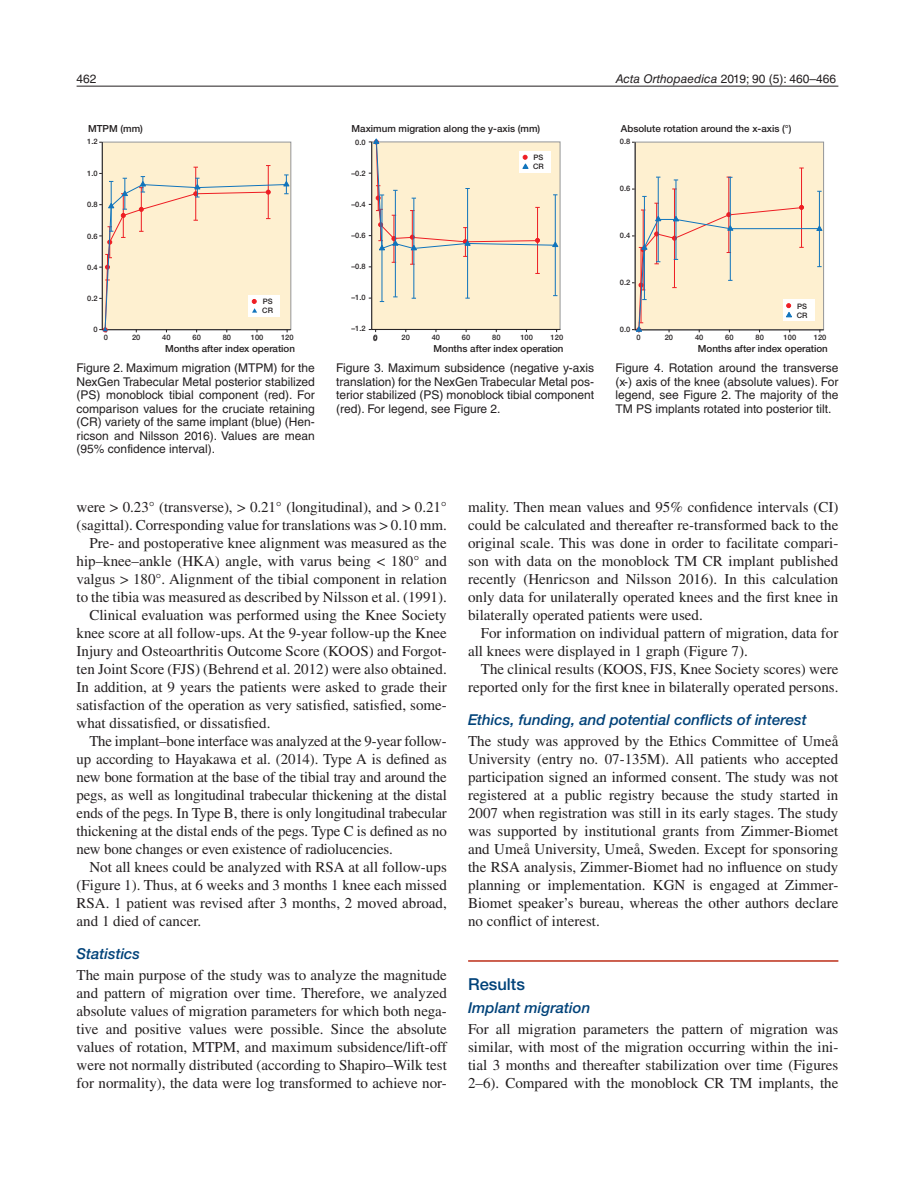
<style>
.page{position:relative;width:915px;height:1191px;background:#fff}
.page>*{position:absolute;margin:0;border:0;box-sizing:border-box;transform-origin:0 0}
.t1{font:500 16.5px "Helvetica Neue LTW1 G";color:#004279}
.t2{font:15px/18px "Times LT Std";color:#231f20;text-align:justify}
.t3{font:italic 500 15px "Helvetica Neue LTW1 G";color:#004279}
.t4{font:12px/13.5px "Helvetica LT Std";color:#231f20;text-align:justify}
.t5{font:500 9.75px "Helvetica Neue LTW1 G";color:#231f20}
.t6{font:500 7.5px/9px "Helvetica Neue LTW1 G";color:#231f20}
.s1{font-style:italic}
</style>
<div class="page">
<hr style="left:77px;top:86px;width:761px;height:1px;background:#231f20">
<hr style="left:468px;top:960px;width:370px;height:1px;background:#bc2e18">
<svg style="left:99px;top:141px;width:192px;height:191px;background:#f5e6cb"></svg>
<svg style="left:368px;top:138px;width:192px;height:194px;background:#f4e7cd"></svg>
<hr style="left:467px;top:189px;width:1px;height:109px;background:#1074bc">
<svg style="left:632px;top:142px;width:192px;height:190px;background:#f4e4c9"></svg>
<p class="t4" style="left:77px;top:72px;width:22px">462</p>
<p class="t4" style="left:615px;top:72px;width:222px"><span class="s1">Acta Orthopaedica</span> 2019; 90 (5): 460–466</p>
<p class="t5" style="left:88px;top:122px;width:56px">MTPM (mm)</p>
<p class="t6" style="left:87px;top:137px;width:12px">1.2</p>
<p class="t6" style="left:87px;top:168px;width:12px">1.0</p>
<p class="t6" style="left:87px;top:200px;width:12px">0.8</p>
<p class="t6" style="left:87px;top:231px;width:12px">0.6</p>
<p class="t6" style="left:87px;top:263px;width:12px">0.4</p>
<p class="t6" style="left:87px;top:294px;width:12px">0.2</p>
<p class="t6" style="left:93px;top:325px;width:6px">0</p>
<p class="t6" style="left:262px;top:297px;width:12px">PS<br>CR</p>
<p class="t6" style="left:104px;top:333px;width:6px">0</p>
<p class="t6" style="left:132px;top:333px;width:10px">20</p>
<p class="t6" style="left:162px;top:333px;width:10px">40</p>
<p class="t6" style="left:192px;top:333px;width:10px">60</p>
<p class="t6" style="left:223px;top:333px;width:10px">80</p>
<p class="t6" style="left:251px;top:333px;width:14px">100</p>
<p class="t6" style="left:281px;top:333px;width:14px">120</p>
<p class="t5" style="left:165px;top:343px;width:131px">Months after index operation</p>
<p class="t5" style="left:351px;top:122px;width:190px">Maximum migration along the y-axis (mm)</p>
<p class="t6" style="left:355px;top:137px;width:12px">0.0</p>
<p class="t6" style="left:351px;top:169px;width:16px">–0.2</p>
<p class="t6" style="left:351px;top:200px;width:16px">–0.4</p>
<p class="t6" style="left:351px;top:231px;width:16px">–0.6</p>
<p class="t6" style="left:351px;top:262px;width:16px">–0.8</p>
<p class="t6" style="left:351px;top:293px;width:16px">–1.0</p>
<p class="t6" style="left:351px;top:324px;width:16px">–1.2</p>
<p class="t6" style="left:533px;top:153px;width:12px">PS<br>CR</p>
<p class="t6" style="left:373px;top:333px;width:6px">0</p>
<p class="t6" style="left:401px;top:333px;width:10px">20</p>
<p class="t6" style="left:431px;top:333px;width:10px">40</p>
<p class="t6" style="left:462px;top:333px;width:10px">60</p>
<p class="t6" style="left:492px;top:333px;width:10px">80</p>
<p class="t6" style="left:520px;top:333px;width:14px">100</p>
<p class="t6" style="left:550px;top:333px;width:14px">120</p>
<p class="t5" style="left:433px;top:343px;width:131px">Months after index operation</p>
<p class="t5" style="left:620px;top:122px;width:172px">Absolute rotation around the x-axis (°)</p>
<p class="t6" style="left:619px;top:137px;width:12px">0.8</p>
<p class="t6" style="left:619px;top:184px;width:12px">0.6</p>
<p class="t6" style="left:619px;top:231px;width:12px">0.4</p>
<p class="t6" style="left:619px;top:278px;width:12px">0.2</p>
<p class="t6" style="left:619px;top:325px;width:12px">0.0</p>
<p class="t6" style="left:796px;top:301px;width:12px">PS<br>CR</p>
<p class="t6" style="left:636px;top:333px;width:6px">0</p>
<p class="t6" style="left:664px;top:333px;width:10px">20</p>
<p class="t6" style="left:694px;top:333px;width:10px">40</p>
<p class="t6" style="left:725px;top:333px;width:10px">60</p>
<p class="t6" style="left:755px;top:333px;width:10px">80</p>
<p class="t6" style="left:783px;top:333px;width:14px">100</p>
<p class="t6" style="left:813px;top:333px;width:14px">120</p>
<p class="t5" style="left:697px;top:343px;width:131px">Months after index operation</p>
<p class="t4" style="left:77px;top:361px;width:240px">Figure 2. Maximum migration (MTPM) for the NexGen Trabecular Metal posterior stabilized (PS) monoblock tibial component (red). For comparison values for the cruciate retaining (CR) variety of the same implant (blue) (Hen&shy;ricson and Nilsson 2016). Values are mean (95% confidence interval).</p>
<p class="t4" style="left:336px;top:361px;width:259px">Figure 3. Maximum subsidence (negative y-axis translation) for the NexGen Trabecular Metal pos&shy;terior stabilized (PS) monoblock tibial component (red). For legend, see Figure 2.</p>
<p class="t4" style="left:615px;top:361px;width:224px">Figure 4. Rotation around the transverse (x-) axis of the knee (absolute values). For legend, see Figure 2. The majority of the TM PS implants rotated into posterior tilt.</p>
<p class="t2" style="left:77px;top:497px;width:371px">were &gt; 0.23° (transverse), &gt; 0.21° (longitudinal), and &gt; 0.21°</p>
<p class="t2" style="left:77px;top:515px;width:371px">(sagittal). Corresponding value for translations was &gt; 0.10 mm.</p>
<p class="t2" style="left:89px;top:533px;width:359px">Pre- and postoperative knee alignment was measured as the</p>
<p class="t2" style="left:77px;top:551px;width:371px">hip–knee–ankle (HKA) angle, with varus being &lt; 180° and</p>
<p class="t2" style="left:77px;top:569px;width:371px">valgus &gt; 180°. Alignment of the tibial component in relation</p>
<p class="t2" style="left:77px;top:587px;width:371px">to the tibia was measured as described by Nilsson et al. (1991).</p>
<p class="t2" style="left:89px;top:605px;width:359px">Clinical evaluation was performed using the Knee Society</p>
<p class="t2" style="left:77px;top:623px;width:371px">knee score at all follow-ups. At the 9-year follow-up the Knee</p>
<p class="t2" style="left:77px;top:641px;width:371px">Injury and Osteoarthritis Outcome Score (KOOS) and Forgot-</p>
<p class="t2" style="left:77px;top:659px;width:371px">ten Joint Score (FJS) (Behrend et al. 2012) were also obtained.</p>
<p class="t2" style="left:77px;top:677px;width:371px">In addition, at 9 years the patients were asked to grade their</p>
<p class="t2" style="left:77px;top:695px;width:371px">satisfaction of the operation as very satisfied, satisfied, some-</p>
<p class="t2" style="left:77px;top:713px;width:195px">what dissatisfied, or dissatisfied.</p>
<p class="t2" style="left:89px;top:731px;width:359px">The implant–bone interface was analyzed at the 9-year follow-</p>
<p class="t2" style="left:77px;top:749px;width:371px">up according to Hayakawa et al. (2014). Type A is defined as</p>
<p class="t2" style="left:77px;top:767px;width:371px">new bone formation at the base of the tibial tray and around the</p>
<p class="t2" style="left:77px;top:785px;width:371px">pegs, as well as longitudinal trabecular thickening at the distal</p>
<p class="t2" style="left:77px;top:803px;width:371px">ends of the pegs. In Type B, there is only longitudinal trabecular</p>
<p class="t2" style="left:77px;top:821px;width:371px">thickening at the distal ends of the pegs. Type C is defined as no</p>
<p class="t2" style="left:77px;top:839px;width:318px">new bone changes or even existence of radiolucencies.</p>
<p class="t2" style="left:89px;top:857px;width:359px">Not all knees could be analyzed with RSA at all follow-ups</p>
<p class="t2" style="left:77px;top:875px;width:371px">(Figure 1). Thus, at 6 weeks and 3 months 1 knee each missed</p>
<p class="t2" style="left:77px;top:893px;width:371px">RSA. 1 patient was revised after 3 months, 2 moved abroad,</p>
<p class="t2" style="left:77px;top:911px;width:126px">and 1 died of cancer.</p>
<p class="t3" style="left:77px;top:944px;width:65px">Statistics</p>
<p class="t2" style="left:77px;top:965px;width:371px">The main purpose of the study was to analyze the magnitude and pattern of migration over time. Therefore, we analyzed absolute values of migration parameters for which both nega&shy;tive and positive values were possible. Since the absolute values of rotation, MTPM, and maximum subsidence/lift-off were not normally distributed (according to Shapiro–Wilk test for normality), the data were log transformed to achieve nor-</p>
<p class="t2" style="left:468px;top:497px;width:371px">mality. Then mean values and 95% confidence intervals (CI) could be calculated and thereafter re-transformed back to the original scale. This was done in order to facilitate compari&shy;son with data on the monoblock TM CR implant published recently (Henricson and Nilsson 2016). In this calculation only data for unilaterally operated knees and the first knee in bilaterally operated patients were used.</p>
<p class="t2" style="left:468px;top:623px;width:371px;text-indent:13px">For information on individual pattern of migration, data for all knees were displayed in 1 graph (Figure 7).</p>
<p class="t2" style="left:468px;top:659px;width:371px;text-align:right">The clinical results (KOOS, FJS, Knee Society scores) were reported only for the first knee in bilaterally operated persons.</p>
<p class="t3" style="left:468px;top:710px;width:340px">Ethics, funding, and potential conflicts of interest</p>
<p class="t2" style="left:468px;top:731px;width:371px">The study was approved by the Ethics Committee of Umeå University (entry no. 07-135M). All patients who accepted participation signed an informed consent. The study was not registered at a public registry because the study started in 2007 when registration was still in its early stages. The study was supported by institutional grants from Zimmer-Biomet and Umeå University, Umeå, Sweden. Except for sponsoring the RSA analysis, Zimmer-Biomet had no influence on study planning or implementation. KGN is engaged at Zimmer-Biomet speaker’s bureau, whereas the other authors declare no conflict of interest.</p>
<p class="t1" style="left:468px;top:974px;width:58px">Results</p>
<p class="t3" style="left:468px;top:998px;width:124px">Implant migration</p>
<p class="t2" style="left:468px;top:1019px;width:371px">For all migration parameters the pattern of migration was similar, with most of the migration occurring within the ini&shy;tial 3 months and thereafter stabilization over time (Figures 2–6). Compared with the monoblock CR TM implants, the</p>
</div>
